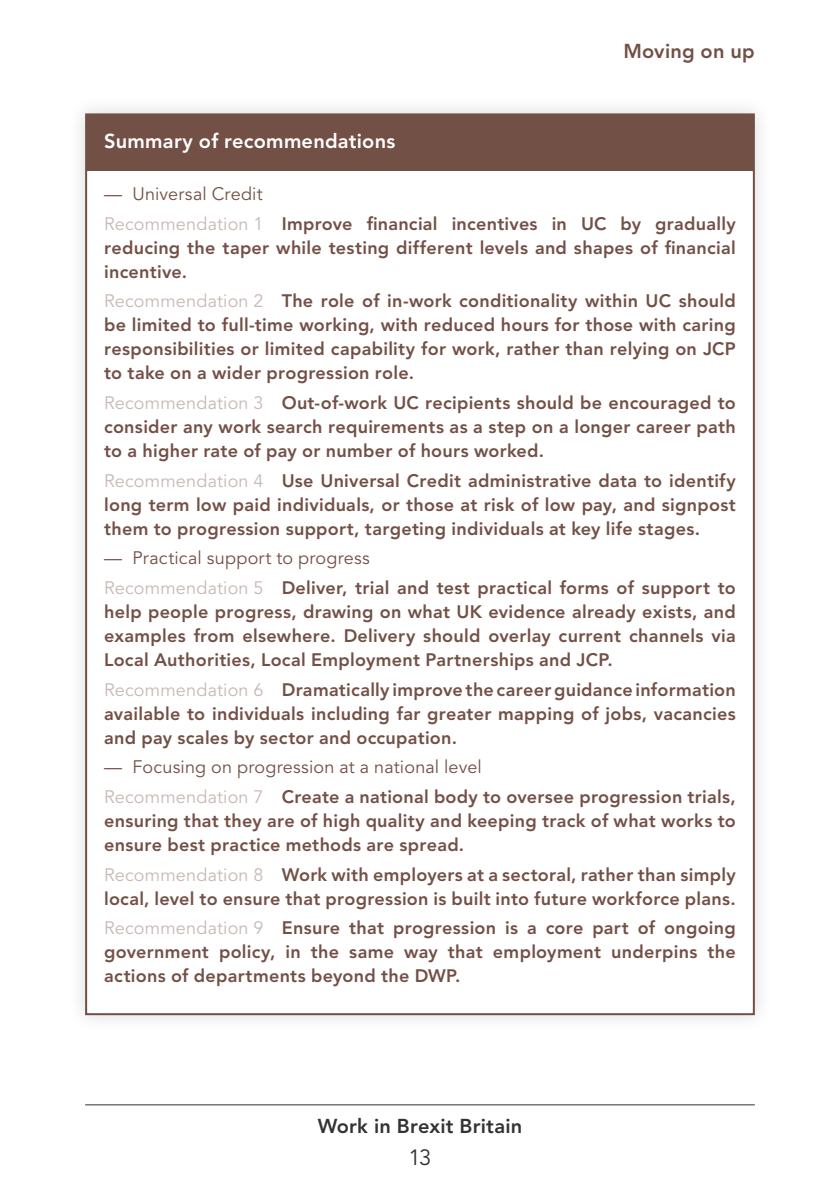
<style>
.page{position:relative;width:840px;height:1191px;background:#fff}
.page>*{position:absolute;margin:0;border:0;box-sizing:border-box;transform-origin:0 0}
.t1{font:22px "Avenir LT Std";color:#323335}
.t2{font:800 20px "Avenir LT Std";letter-spacing:.01em;color:#fff}
.t3{font:800 20px "Avenir LT Std";letter-spacing:.01em;color:#323335}
.t4{font:800 20px "Avenir LT Std";letter-spacing:.01em;color:#735046}
.t5{font:800 18px/24px "Avenir LT Std";letter-spacing:.015em;color:#735046}
.s1{font-weight:400}
.s2{font-weight:400;color:#c7b9b5}
</style>
<div class="page">
<hr style="left:85px;top:1104px;width:669px;height:1px;background:#323335">
<div style="left:67px;top:95px;width:706px;height:938px;background:#000;opacity:.15"></div>
<div style="left:86px;top:114px;width:667px;height:900px;background:#fff"></div>
<div style="left:87px;top:114px;width:665px;height:56px;background:#735046"></div>
<p class="t4" style="left:623px;top:39px;width:133px">Moving on up</p>
<p class="t2" style="left:104px;top:129px;width:292px">Summary of recommendations</p>
<p class="t5" style="left:104px;top:179px;width:632px;line-height:29.6px"><span class="s1">— Universal Credit<br></span><span class="s2">Recommendation 1</span> Improve financial incentives in UC by gradually</p>
<p class="t5" style="left:104px;top:235px;width:632px">reducing the taper while testing different levels and shapes of financial incentive.</p>
<p class="t5" style="left:104px;top:289px;width:632px;text-align:justify"><span class="s2">Recommendation 2</span> The role of in-work conditionality within UC should be limited to full-time working, with reduced hours for those with caring responsibilities or limited capability for work, rather than relying on JCP to take on a wider progression role.</p>
<p class="t5" style="left:104px;top:391px;width:632px;text-align:justify"><span class="s2">Recommendation 3</span> Out-of-work UC recipients should be encouraged to consider any work search requirements as a step on a longer career path to a higher rate of pay or number of hours worked.</p>
<p class="t5" style="left:104px;top:468px;width:633px;text-align:justify"><span class="s2">Recommendation 4</span> Use Universal Credit administrative data to identify long term low paid individuals, or those at risk of low pay, and signpost them to progression support, targeting individuals at key life stages.</p>
<p class="t5" style="left:104px;top:543px;width:632px;line-height:29.6px"><span class="s1">— Practical support to progress<br></span><span class="s2">Recommendation 5</span> Deliver, trial and test practical forms of support to</p>
<p class="t5" style="left:104px;top:600px;width:632px;text-align:justify">help people progress, drawing on what UK evidence already exists, and examples from elsewhere. Delivery should overlay current channels via Local Authorities, Local Employment Partnerships and JCP.</p>
<p class="t5" style="left:104px;top:677px;width:632px;text-align:justify"><span class="s2">Recommendation 6</span> Dramatically improve the career guidance information available to individuals including far greater mapping of jobs, vacancies and pay scales by sector and occupation.</p>
<p class="t5" style="left:104px;top:752px;width:632px;line-height:29.6px"><span class="s1">— Focusing on progression at a national level<br></span><span class="s2">Recommendation 7</span> Create a national body to oversee progression trials,</p>
<p class="t5" style="left:104px;top:809px;width:632px">ensuring that they are of high quality and keeping track of what works to ensure best practice methods are spread.</p>
<p class="t5" style="left:104px;top:862px;width:632px"><span class="s2">Recommendation 8</span> Work with employers at a sectoral, rather than simply local, level to ensure that progression is built into future workforce plans.</p>
<p class="t5" style="left:104px;top:916px;width:632px;text-align:justify"><span class="s2">Recommendation 9</span> Ensure that progression is a core part of ongoing government policy, in the same way that employment underpins the actions of departments beyond the DWP.</p>
<p class="t3" style="left:317px;top:1114px;width:206px">Work in Brexit Britain</p>
<p class="t1" style="left:408px;top:1145px;width:24px">13</p>
</div>
